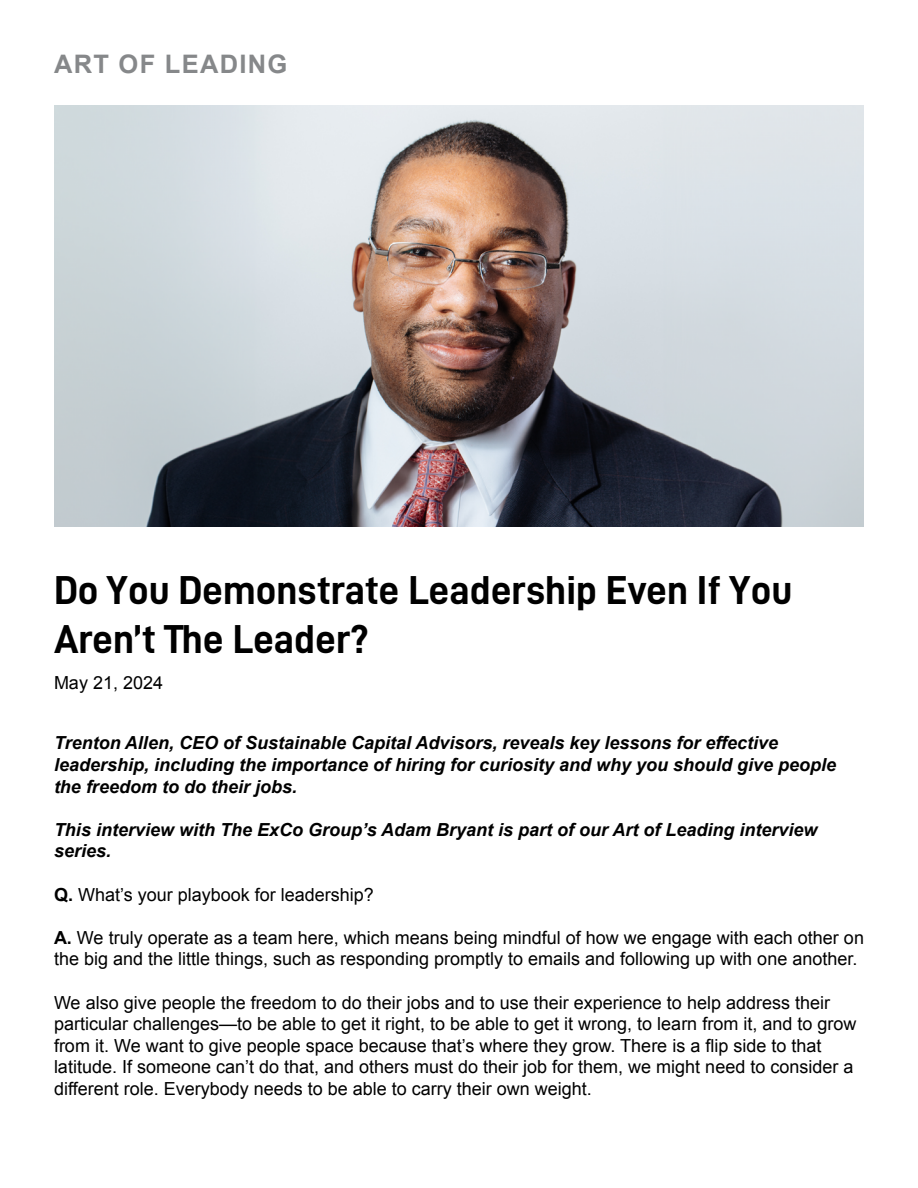
<style>
.page{position:relative;width:918px;height:1188px;background:#fff}
.page>*{position:absolute;margin:0;border:0;box-sizing:border-box;transform-origin:0 0}
.t1{font:40.5px/48.6px "D DIN Bold";color:#000}
.t2{font:700 25.5px "Arial";letter-spacing:.05em;color:#86888a}
.t3{font:18px/21.6px "Arial";color:#000}
.t4{font:italic 700 18px/21.6px "Arial";color:#000}
.s1{font-weight:700}
</style>
<div class="page">
<img style="left:54px;top:106px;width:810px;height:420px">
<h2 class="t2" style="left:54px;top:48px;width:235px">ART OF LEADING</h2>
<h1 class="t1" style="left:54px;top:565px;width:740px">Do You Demonstrate Leadership Even If You<br>Aren’t The Leader?</h1>
<p class="t3" style="left:54px;top:672px;width:111px">May 21, 2024</p>
<p class="t4" style="left:54px;top:733px;width:784px">Trenton Allen, CEO of Sustainable Capital Advisors, reveals key lessons for effective leadership, including the importance of hiring for curiosity and why you should give people the freedom to do their jobs.</p>
<p class="t4" style="left:54px;top:819px;width:765px">This interview with The ExCo Group’s Adam Bryant is part of our Art of Leading interview series.</p>
<p class="t3" style="left:54px;top:884px;width:321px"><span class="s1">Q.</span> What’s your playbook for leadership?</p>
<p class="t3" style="left:54px;top:927px;width:812px"><span class="s1">A.</span> We truly operate as a team here, which means being mindful of how we engage with each other on the big and the little things, such as responding promptly to emails and following up with one another.</p>
<p class="t3" style="left:54px;top:992px;width:804px">We also give people the freedom to do their jobs and to use their experience to help address their particular challenges—to be able to get it right, to be able to get it wrong, to learn from it, and to grow from it. We want to give people space because that’s where they grow. There is a flip side to that latitude. If someone can’t do that, and others must do their job for them, we might need to consider a different role. Everybody needs to be able to carry their own weight.</p>
</div>
